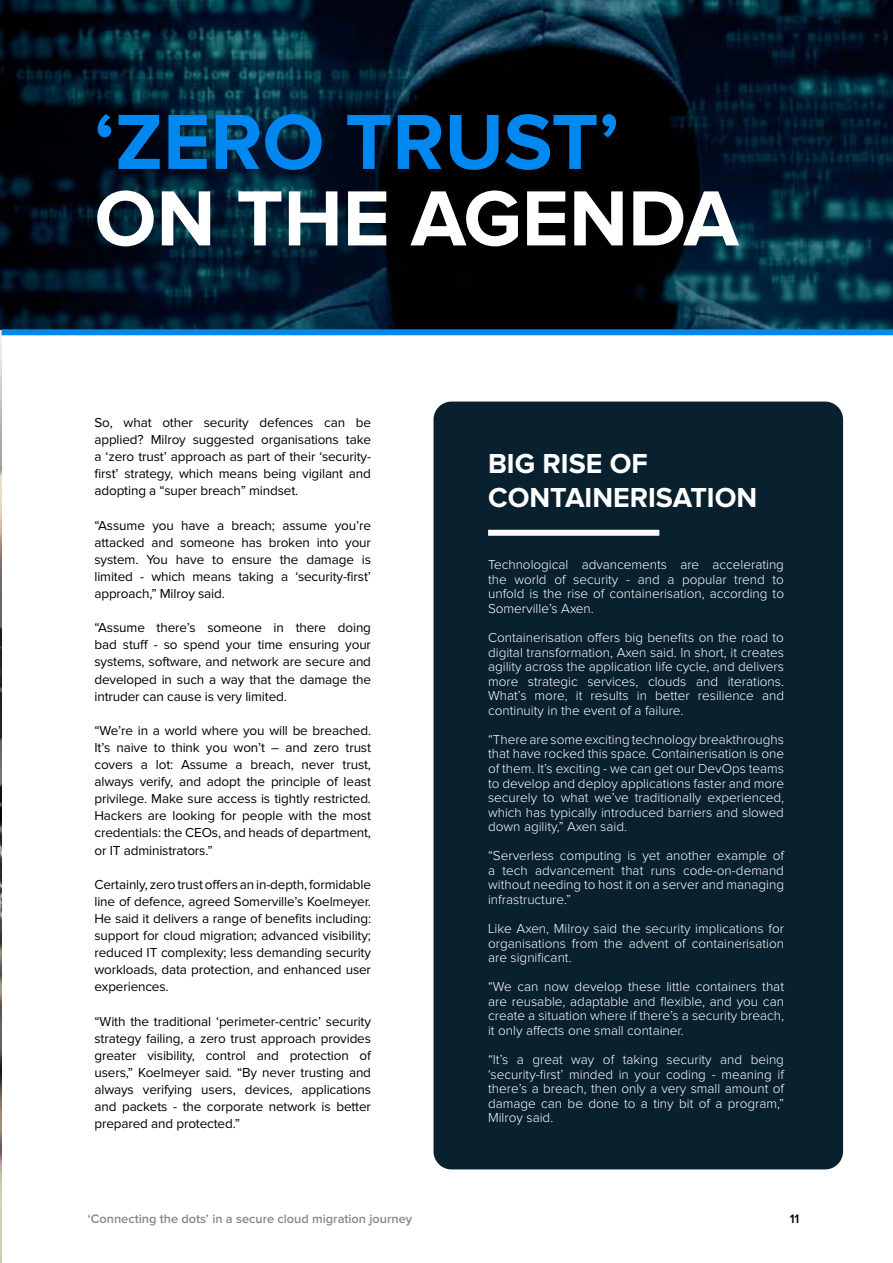
<style>
.page{position:relative;width:893px;height:1263px;background:#fff}
.page>*{position:absolute;margin:0;border:0;box-sizing:border-box;transform-origin:0 0}
.t1{font:700 81px "Proxima Nova";color:#0087f0}
.t2{font:700 81px "Proxima Nova";color:#fff}
.t3{font:700 28.5px/34.2px "Proxima Nova";color:#fff}
.t4{font:13.5px/17.1px "Proxima Nova";letter-spacing:-.01em;color:#000;text-align:justify}
.t5{font:300 13.5px/14.5px "Proxima Nova";color:#fff;text-align:justify}
.t6{font:600 12.75px "Proxima Nova";color:#86888a}
.t7{font:600 12.75px "Proxima Nova";color:#000}
</style>
<div class="page">
<img style="left:0;top:329px;width:2px;height:934px">
<img style="left:0;top:0;width:893px;height:329px">
<div style="left:434px;top:402px;width:409px;height:767px;background:#09202e;border-radius:18px"></div>
<div style="left:488px;top:530px;width:171px;height:6px;background:#fff"></div>
<div style="left:2px;top:329px;width:891px;height:6px;background:#0087f0"></div>
<h1 class="t1" style="left:94px;top:105px;width:526px">‘ZERO TRUST’</h1>
<h1 class="t2" style="left:94px;top:181px;width:646px">ON THE AGENDA</h1>
<p class="t4" style="left:94px;top:414px;width:278px">So, what other security defences can be applied? Milroy suggested organisations take a ‘zero trust’ approach as part of their ‘security&shy;first’ strategy, which means being vigilant and adopting a “super breach” mindset.</p>
<p class="t4" style="left:94px;top:517px;width:278px">“Assume you have a breach; assume you’re attacked and someone has broken into your system. You have to ensure the damage is limited - which means taking a ‘security-first’ approach,” Milroy said.</p>
<p class="t4" style="left:94px;top:619px;width:278px">“Assume there’s someone in there doing bad stuff - so spend your time ensuring your systems, software, and network are secure and developed in such a way that the damage the intruder can cause is very limited.</p>
<p class="t4" style="left:94px;top:722px;width:278px">“We’re in a world where you will be breached.<br>It’s naive to think you won’t – and zero trust covers a lot: Assume a breach, never trust, always verify, and adopt the principle of least privilege. Make sure access is tightly restricted.<br>Hackers are looking for people with the most credentials: the CEOs, and heads of department, or IT administrators.”</p>
<p class="t4" style="left:94px;top:876px;width:278px">Certainly, zero trust offers an in-depth, formidable line of defence, agreed Somerville’s Koelmeyer.<br>He said it delivers a range of benefits including: support for cloud migration; advanced visibility; reduced IT complexity; less demanding security workloads, data protection, and enhanced user experiences.</p>
<p class="t4" style="left:94px;top:1013px;width:278px">“With the traditional ‘perimeter-centric’ security strategy failing, a zero trust approach provides greater visibility, control and protection of users,” Koelmeyer said. “By never trusting and always verifying users, devices, applications and packets - the corporate network is better prepared and protected.”</p>
<h2 class="t3" style="left:488px;top:447px;width:271px">BIG RISE OF<br>CONTAINERISATION</h2>
<p class="t5" style="left:488px;top:558px;width:297px">Technological advancements are accelerating the world of security - and a popular trend to unfold is the rise of containerisation, according to Somerville’s Axen.</p>
<p class="t5" style="left:488px;top:631px;width:297px">Containerisation offers big benefits on the road to digital transformation, Axen said. In short, it creates agility across the application life cycle, and delivers more strategic services, clouds and iterations.<br>What’s more, it results in better resilience and continuity in the event of a failure.</p>
<p class="t5" style="left:488px;top:733px;width:297px">“There are some exciting technology breakthroughs that have rocked this space. Containerisation is one of them. It’s exciting - we can get our DevOps teams to develop and deploy applications faster and more securely to what we’ve traditionally experienced, which has typically introduced barriers and slowed down agility,” Axen said.</p>
<p class="t5" style="left:488px;top:849px;width:297px">“Serverless computing is yet another example of a tech advancement that runs code-on-demand without needing to host it on a server and managing infrastructure.”</p>
<p class="t5" style="left:488px;top:922px;width:297px">Like Axen, Milroy said the security implications for organisations from the advent of containerisation are significant.</p>
<p class="t5" style="left:488px;top:980px;width:297px">“We can now develop these little containers that are reusable, adaptable and flexible, and you can create a situation where if there’s a security breach, it only affects one small container.</p>
<p class="t5" style="left:488px;top:1053px;width:297px">“It’s a great way of taking security and being ‘security-first’ minded in your coding - meaning if there’s a breach, then only a very small amount of damage can be done to a tiny bit of a program,” Milroy said.</p>
<p class="t6" style="left:88px;top:1212px;width:326px">‘Connecting the dots’ in a secure cloud migration journey</p>
<p class="t7" style="left:790px;top:1212px;width:11px">11</p>
</div>
